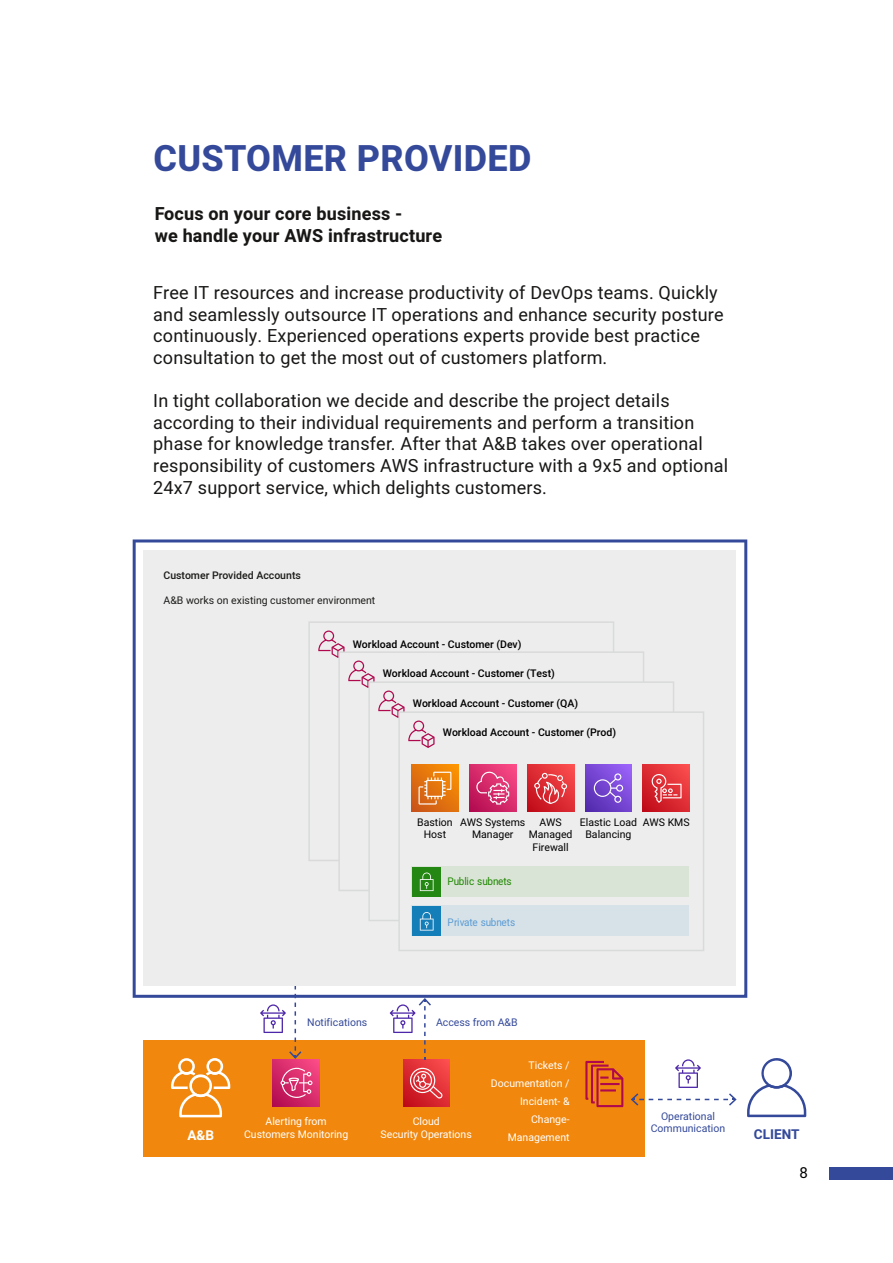
<style>
.page{position:relative;width:893px;height:1263px;background:#fff}
.page>*{position:absolute;margin:0;border:0;box-sizing:border-box;transform-origin:0 0}
.t1{font:800 36px "Heebo";letter-spacing:.01em;color:#34499a}
.t2{font:18px/21.6px "Heebo";letter-spacing:.01em;color:#181716}
.t3{font:700 18px/21.6px "Heebo";letter-spacing:.01em;color:#181716}
.t4{font:15px "Heebo";color:#000}
.t5{font:700 13.5px "Heebo";color:#34499a}
.t6{font:700 13.5px "Heebo";color:#fff}
.t7{font:500 10.5px "Heebo";color:#000}
.t8{font:10.5px/18px "Heebo";color:#fff;text-align:center}
.t9{font:10.5px/12.6px "Heebo";color:#000;text-align:center}
.t10{font:10.5px/12.6px "Heebo";color:#34499a;text-align:center}
.t11{font:10.5px "Heebo";color:#1d1d1b}
.t12{font:500 10.5px "Heebo";color:#1d1d1b}
.t13{font:10.5px "Heebo";color:#5b9bd4;scale:.95 1}
.t14{font:10.5px "Heebo";color:#1e8800;scale:.95 1}
</style>
<div class="page">
<div style="left:829px;top:1166px;width:64px;height:13px;background:#34499a"></div>
<div style="left:143px;top:1040px;width:502px;height:117px;background:#f1870d"></div>
<svg style="left:171px;top:1058px;width:59px;height:59px"></svg>
<svg style="left:273px;top:1060px;width:46px;height:46px"></svg>
<svg style="left:281px;top:1068px;width:31px;height:30px"></svg>
<svg style="left:403px;top:1060px;width:46px;height:46px"></svg>
<svg style="left:410px;top:1068px;width:33px;height:30px"></svg>
<svg style="left:260px;top:998px;width:41px;height:61px"></svg>
<svg style="left:390px;top:998px;width:41px;height:62px"></svg>
<svg style="left:631px;top:1059px;width:106px;height:46px"></svg>
<svg style="left:747px;top:1058px;width:59px;height:59px"></svg>
<svg style="left:133px;top:539px;width:614px;height:459px;background:#e5e2e4"></svg>
<svg style="left:585px;top:1061px;width:38px;height:46px"></svg>
<h1 class="t1" style="left:154px;top:133px;width:379px">CUSTOMER PROVIDED</h1>
<p class="t3" style="left:155px;top:203px;width:289px">Focus on your core business -<br>we handle your AWS infrastructure</p>
<p class="t2" style="left:153px;top:282px;width:572px">Free IT resources and increase productivity of DevOps teams. Quickly and seamlessly outsource IT operations and enhance security posture continuously. Experienced operations experts provide best practice consultation to get the most out of customers platform.</p>
<p class="t2" style="left:153px;top:390px;width:576px">In tight collaboration we decide and describe the project details according to their individual requirements and perform a transition phase for knowledge transfer. After that A&amp;B takes over operational responsibility of customers AWS infrastructure with a 9x5 and optional 24x7 support service, which delights customers.</p>
<p class="t12" style="left:164px;top:568px;width:139px">Customer Provided Accounts</p>
<p class="t11" style="left:164px;top:593px;width:213px">A&amp;B works on existing customer environment</p>
<p class="t7" style="left:353px;top:637px;width:170px">Workload Account - Customer (Dev)</p>
<p class="t7" style="left:383px;top:666px;width:173px">Workload Account - Customer (Test)</p>
<p class="t7" style="left:413px;top:696px;width:167px">Workload Account - Customer (QA)</p>
<p class="t7" style="left:443px;top:725px;width:175px">Workload Account - Customer (Prod)</p>
<p class="t9" style="left:417px;top:816px;width:37px">Bastion<br>Host</p>
<p class="t9" style="left:460px;top:816px;width:67px">AWS Systems<br>Manager</p>
<p class="t9" style="left:529px;top:816px;width:45px">AWS<br>Managed<br>Firewall</p>
<p class="t9" style="left:580px;top:816px;width:59px">Elastic Load<br>Balancing</p>
<p class="t9" style="left:643px;top:816px;width:48px">AWS KMS</p>
<p class="t14" style="left:447px;top:874px;width:69px">Public subnets</p>
<p class="t13" style="left:448px;top:914px;width:73px">Private subnets</p>
<p class="t6" style="left:187px;top:1126px;width:28px">A&amp;B</p>
<p class="t10" style="left:307px;top:1016px;width:62px">Notifications</p>
<p class="t10" style="left:436px;top:1016px;width:83px">Access from A&amp;B</p>
<p class="t8" style="left:244px;top:1115px;width:106px;line-height:12.6px">Alerting from<br>Customers Monitoring</p>
<p class="t8" style="left:381px;top:1115px;width:93px;line-height:12.6px">Cloud<br>Security Operations</p>
<p class="t8" style="left:491px;top:1056px;width:80px;text-align:right">Tickets /<br>Documentation /<br>Incident- &amp;<br>Change-<br>Management</p>
<p class="t10" style="left:651px;top:1109px;width:76px">Operational<br>Communication</p>
<p class="t5" style="left:754px;top:1124px;width:47px">CLIENT</p>
<p class="t4" style="left:799px;top:1162px;width:10px">8</p>
</div>
